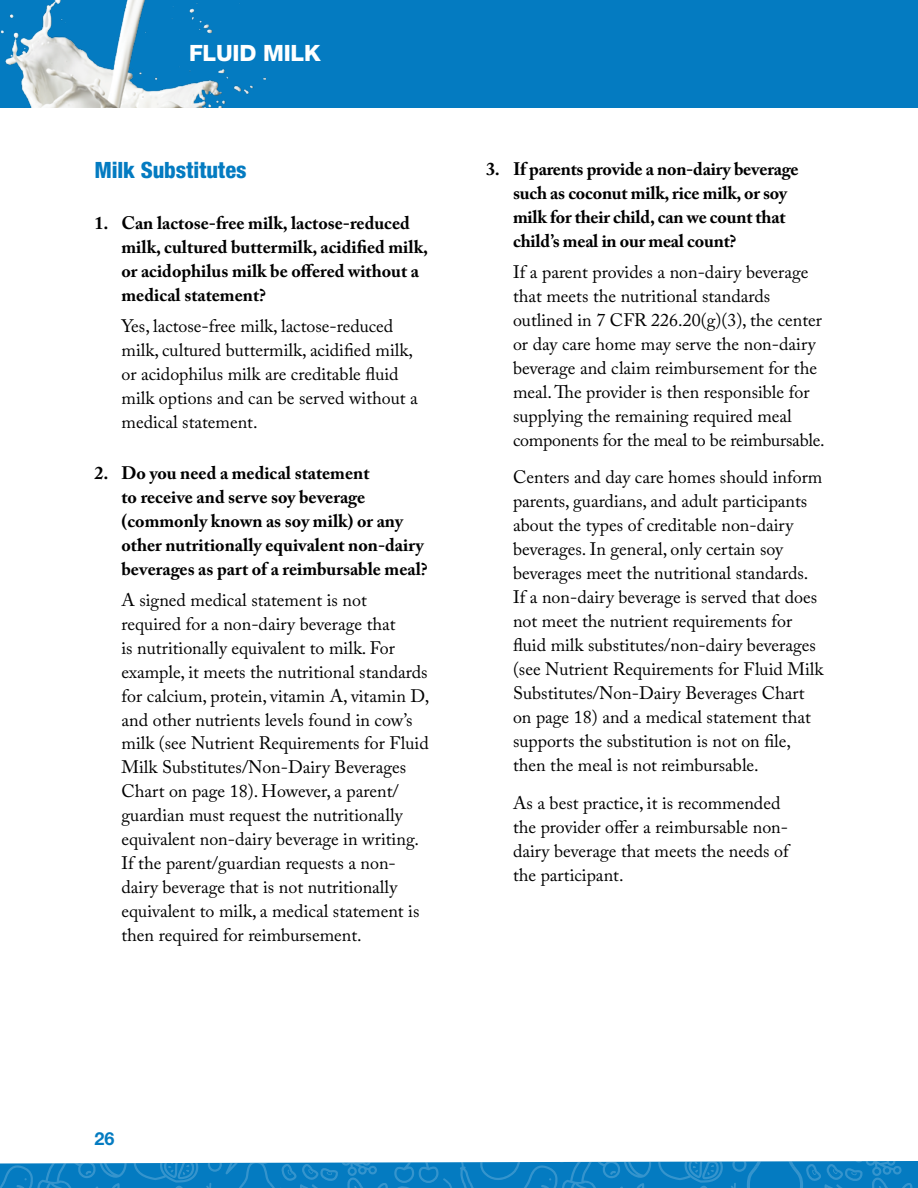
<style>
.page{position:relative;width:918px;height:1188px;background:#fff}
.page>*{position:absolute;margin:0;border:0;box-sizing:border-box;transform-origin:0 0}
.t1{font:800 condensed 22.5px "Helvetica Neue LT Pro";letter-spacing:-.005em;color:#047bc1}
.t2{font:800 22.5px "Helvetica Neue LT Pro";letter-spacing:-.01em;color:#fff}
.t3{font:18px/24px "Adobe Caslon Pro";color:#000}
.t4{font:700 18px/24px "Adobe Caslon Pro";color:#000}
.t5{font:700 18px "Helvetica Neue LT Pro";color:#047bc1}
</style>
<div class="page">
<div style="left:0;top:0;width:918px;height:108px;background:#047bc1"></div>
<img style="left:0;top:0;width:266px;height:108px">
<svg style="left:0;top:1161px;width:918px;height:27px;background:#1885c5"></svg>
<p class="t2" style="left:189px;top:40px;width:133px">FLUID MILK</p>
<p class="t1" style="left:94px;top:156px;width:154px">Milk Substitutes</p>
<p class="t4" style="left:122px;top:211px;width:308px;text-indent:-27px">1. Can lactose-free milk, lactose-reduced milk, cultured buttermilk, acidified milk, or acidophilus milk be offered without a medical statement?</p>
<p class="t3" style="left:122px;top:314px;width:298px">Yes, lactose-free milk, lactose-reduced milk, cultured buttermilk, acidified milk, or acidophilus milk are creditable fluid milk options and can be served without a medical statement.</p>
<p class="t4" style="left:122px;top:461px;width:308px;text-indent:-27px">2. Do you need a medical statement<br>to receive and serve soy beverage (commonly known as soy milk) or any other nutritionally equivalent non-dairy beverages as part of a reimbursable meal?</p>
<p class="t3" style="left:122px;top:587px;width:309px">A signed medical statement is not required for a non-dairy beverage that<br>is nutritionally equivalent to milk. For example, it meets the nutritional standards for calcium, protein, vitamin A, vitamin D, and other nutrients levels found in cow’s milk (see Nutrient Requirements for Fluid Milk Substitutes/Non-Dairy Beverages Chart on page 18). However, a parent/ guardian must request the nutritionally equivalent non-dairy beverage in writing.<br>If the parent/guardian requests a non&shy;dairy beverage that is not nutritionally equivalent to milk, a medical statement is then required for reimbursement.</p>
<p class="t4" style="left:513px;top:157px;width:287px;text-indent:-27px">3. If parents provide a non-dairy beverage such as coconut milk, rice milk, or soy milk for their child, can we count that child’s meal in our meal count?</p>
<p class="t3" style="left:513px;top:260px;width:313px">If a parent provides a non-dairy beverage that meets the nutritional standards outlined in 7 CFR 226.20(g)(3), the center or day care home may serve the non-dairy beverage and claim reimbursement for the meal. The provider is then responsible for supplying the remaining required meal components for the meal to be reimbursable.</p>
<p class="t3" style="left:513px;top:465px;width:312px">Centers and day care homes should inform parents, guardians, and adult participants about the types of creditable non-dairy beverages. In general, only certain soy beverages meet the nutritional standards.<br>If a non-dairy beverage is served that does not meet the nutrient requirements for fluid milk substitutes/non-dairy beverages (see Nutrient Requirements for Fluid Milk Substitutes/Non-Dairy Beverages Chart on page 18) and a medical statement that supports the substitution is not on file, then the meal is not reimbursable.</p>
<p class="t3" style="left:513px;top:791px;width:277px">As a best practice, it is recommended the provider offer a reimbursable non&shy;dairy beverage that meets the needs of the participant.</p>
<p class="t5" style="left:94px;top:1127px;width:22px">26</p>
</div>
